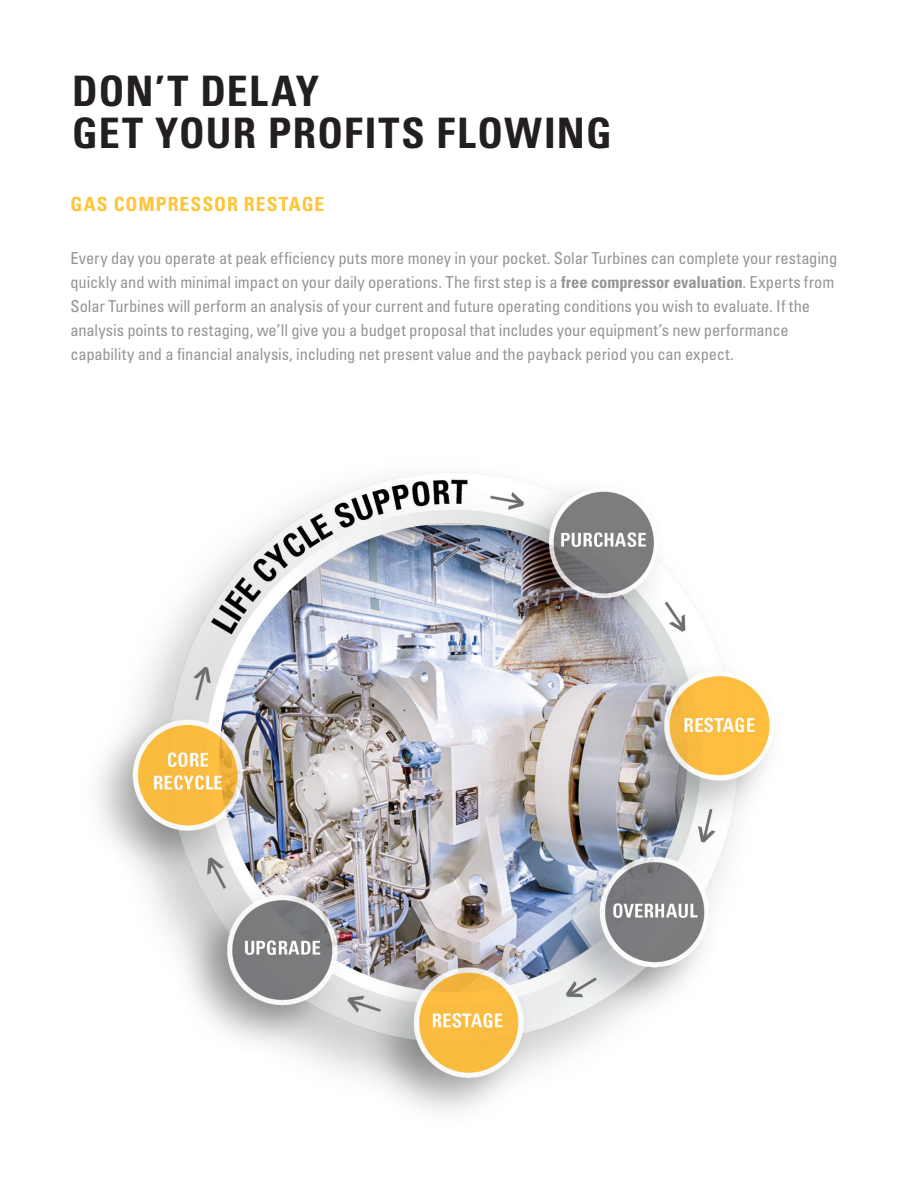
<style>
.page{position:relative;width:918px;height:1188px;background:#fff}
.page>*{position:absolute;margin:0;border:0;box-sizing:border-box;transform-origin:0 0}
.t1{font:700 condensed 42px/42px "Univers LT Std";letter-spacing:.03em;color:#231f20}
.t2{font:700 condensed 19.5px "Univers LT Std";letter-spacing:.055em;color:#fec53a}
.t3{font:condensed 16.5px/24px "Univers LT Std";letter-spacing:-.005em;color:#939598}
.s1{font-weight:700}
</style>
<div class="page">
<img style="left:98px;top:472px;width:677px;height:639px">
<h1 class="t1" style="left:72px;top:70px;width:541px">DON’T DELAY<br>GET YOUR PROFITS FLOWING</h1>
<p class="t2" style="left:71px;top:192px;width:255px">GAS COMPRESSOR RESTAGE</p>
<p class="t3" style="left:71px;top:245px;width:768px">Every day you operate at peak efficiency puts more money in your pocket. Solar Turbines can complete your restaging quickly and with minimal impact on your daily operations. The first step is a <span class="s1">free compressor evaluation</span>. Experts from Solar Turbines will perform an analysis of your current and future operating conditions you wish to evaluate. If the analysis points to restaging, we’ll give you a budget proposal that includes your equipment’s new performance capability and a financial analysis, including net present value and the payback period you can expect.</p>
</div>
